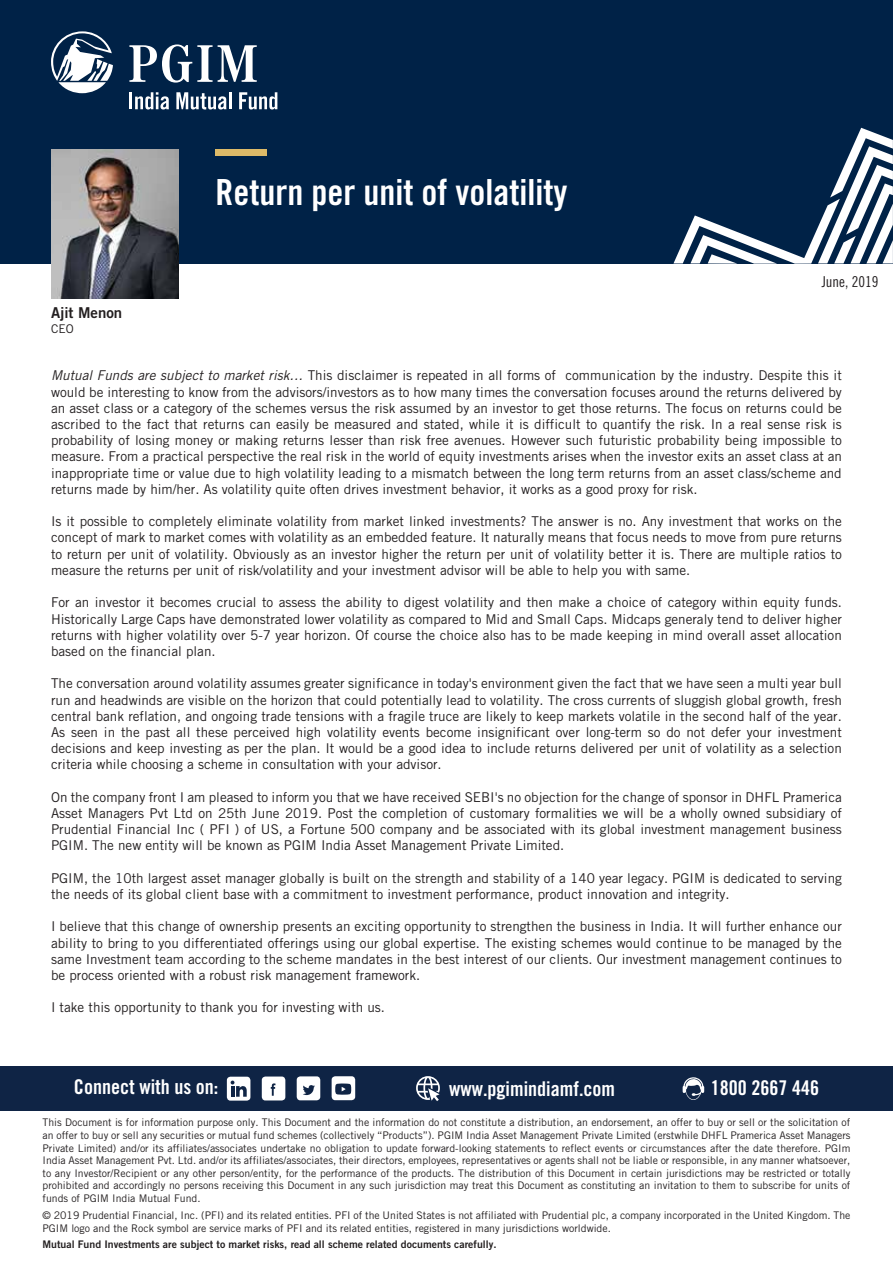
<style>
.page{position:relative;width:893px;height:1263px;background:#fff}
.page>*{position:absolute;margin:0;border:0;box-sizing:border-box;transform-origin:0 0}
.t1{font:700 condensed 36px "Prudential Modern";color:#fff}
.t2{font:700 condensed 20.4px "Prudential Modern";color:#fff}
.t3{font:700 15px "Prudential Modern";color:#231f20}
.t4{font:condensed 15px "Prudential Modern";color:#231f20}
.t5{font:500 13.5px/16.2px "Prudential Modern";color:#231f20;text-align:justify}
.t6{font:500 12px "Prudential Modern";color:#231f20}
.t7{font:500 10.5px/12.6px "Prudential Modern";color:#231f20;text-align:justify}
.t8{font:700 10.5px "Prudential Modern";color:#231f20}
.s1{font-style:italic}
</style>
<div class="page">
<div style="left:0;top:0;width:893px;height:264px;background:#002247"></div>
<svg style="left:673px;top:128px;width:220px;height:136px"></svg>
<svg style="left:51px;top:31px;width:62px;height:62px"></svg>
<svg style="left:129px;top:44px;width:128px;height:39px"></svg>
<hr style="left:129px;top:92px;width:3px;height:17px;background:#fff">
<svg style="left:135px;top:92px;width:34px;height:17px"></svg>
<svg style="left:176px;top:92px;width:55px;height:17px"></svg>
<svg style="left:239px;top:92px;width:38px;height:17px"></svg>
<div style="left:216px;top:150px;width:51px;height:6px;background:#ddba68"></div>
<div style="left:0;top:1066px;width:893px;height:45px;background:#0f2445"></div>
<svg style="left:683px;top:1077px;width:21px;height:23px"></svg>
<svg style="left:416px;top:1076px;width:24px;height:25px"></svg>
<div style="left:262px;top:1076px;width:23px;height:24px;background:#fff;border-radius:4px"></div>
<svg style="left:271px;top:1083px;width:5px;height:13px"></svg>
<div style="left:297px;top:1076px;width:23px;height:24px;background:#fff;border-radius:4px"></div>
<svg style="left:303px;top:1085px;width:12px;height:10px"></svg>
<div style="left:332px;top:1076px;width:23px;height:24px;background:#fff;border-radius:4px"></div>
<svg style="left:335px;top:1083px;width:16px;height:12px"></svg>
<div style="left:227px;top:1077px;width:23px;height:23px;background:#fff;border-radius:4px"></div>
<svg style="left:231px;top:1080px;width:16px;height:17px"></svg>
<img style="left:51px;top:150px;width:128px;height:148px">
<p class="t3" style="left:51px;top:304px;width:73px">Ajit Menon</p>
<p class="t6" style="left:51px;top:321px;width:24px">CEO</p>
<h1 class="t1" style="left:216px;top:170px;width:353px">Return per unit of volatility</h1>
<p class="t4" style="left:822px;top:272px;width:58px">June, 2019</p>
<p class="t5" style="left:51px;top:367px;width:792px"><span class="s1">Mutual Funds are subject to market risk…</span> This disclaimer is repeated in all forms of communication by the industry. Despite this it would be interesting to know from the advisors/investors as to how many times the conversation focuses around the returns delivered by an asset class or a category of the schemes versus the risk assumed by an investor to get those returns. The focus on returns could be ascribed to the fact that returns can easily be measured and stated, while it is difficult to quantify the risk. In a real sense risk is probability of losing money or making returns lesser than risk free avenues. However such futuristic probability being impossible to measure. From a practical perspective the real risk in the world of equity investments arises when the investor exits an asset class at an inappropriate time or value due to high volatility leading to a mismatch between the long term returns from an asset class/scheme and returns made by him/her. As volatility quite often drives investment behavior, it works as a good proxy for risk.</p>
<p class="t5" style="left:51px;top:513px;width:792px">Is it possible to completely eliminate volatility from market linked investments? The answer is no. Any investment that works on the concept of mark to market comes with volatility as an embedded feature. It naturally means that focus needs to move from pure returns to return per unit of volatility. Obviously as an investor higher the return per unit of volatility better it is. There are multiple ratios to measure the returns per unit of risk/volatility and your investment advisor will be able to help you with same.</p>
<p class="t5" style="left:51px;top:594px;width:792px">For an investor it becomes crucial to assess the ability to digest volatility and then make a choice of category within equity funds.<br>Historically Large Caps have demonstrated lower volatility as compared to Mid and Small Caps. Midcaps generaly tend to deliver higher returns with higher volatility over 5-7 year horizon. Of course the choice also has to be made keeping in mind overall asset allocation based on the financial plan.</p>
<p class="t5" style="left:51px;top:675px;width:792px">The conversation around volatility assumes greater significance in today's environment given the fact that we have seen a multi year bull run and headwinds are visible on the horizon that could potentially lead to volatility. The cross currents of sluggish global growth, fresh central bank reflation, and ongoing trade tensions with a fragile truce are likely to keep markets volatile in the second half of the year.<br>As seen in the past all these perceived high volatility events become insignificant over long-term so do not defer your investment decisions and keep investing as per the plan. It would be a good idea to include returns delivered per unit of volatility as a selection criteria while choosing a scheme in consultation with your advisor.</p>
<p class="t5" style="left:51px;top:789px;width:792px">On the company front I am pleased to inform you that we have received SEBI's no objection for the change of sponsor in DHFL Pramerica Asset Managers Pvt Ltd on 25th June 2019. Post the completion of customary formalities we will be a wholly owned subsidiary of Prudential Financial Inc ( PFI ) of US, a Fortune 500 company and be associated with its global investment management business PGIM. The new entity will be known as PGIM India Asset Management Private Limited.</p>
<p class="t5" style="left:51px;top:870px;width:792px">PGIM, the 10th largest asset manager globally is built on the strength and stability of a 140 year legacy. PGIM is dedicated to serving the needs of its global client base with a commitment to investment performance, product innovation and integrity.</p>
<p class="t5" style="left:51px;top:918px;width:792px">I believe that this change of ownership presents an exciting opportunity to strengthen the business in India. It will further enhance our ability to bring to you differentiated offerings using our global expertise. The existing schemes would continue to be managed by the same Investment team according to the scheme mandates in the best interest of our clients. Our investment management continues to be process oriented with a robust risk management framework.</p>
<p class="t5" style="left:51px;top:999px;width:336px">I take this opportunity to thank you for investing with us.</p>
<h2 class="t2" style="left:74px;top:1074px;width:146px">Connect with us on:</h2>
<h2 class="t2" style="left:449px;top:1076px;width:167px">www.pgimindiamf.com</h2>
<h2 class="t2" style="left:711px;top:1076px;width:110px">1800 2667 446</h2>
<p class="t7" style="left:43px;top:1116px;width:809px">This Document is for information purpose only. This Document and the information do not constitute a distribution, an endorsement, an offer to buy or sell or the solicitation of an offer to buy or sell any securities or mutual fund schemes (collectively “Products”). PGIM India Asset Management Private Limited (erstwhile DHFL Pramerica Asset Managers Private Limited) and/or its affiliates/associates undertake no obligation to update forward-looking statements to reflect events or circumstances after the date therefore. PGIm India Asset Management Pvt. Ltd. and/or its affiliates/associates, their directors, employees, representatives or agents shall not be liable or responsible, in any manner whatsoever, to any Investor/Recipient or any other person/entity, for the performance of the products. The distribution of this Document in certain jurisdictions may be restricted or totally prohibited and accordingly no persons receiving this Document in any such jurisdiction may treat this Document as constituting an invitation to them to subscribe for units of funds of PGIM India Mutual Fund.</p>
<p class="t7" style="left:43px;top:1209px;width:809px">© 2019 Prudential Financial, Inc. (PFI) and its related entities. PFI of the United States is not affiliated with Prudential plc, a company incorporated in the United Kingdom. The<br>PGIM logo and the Rock symbol are service marks of PFI and its related entities, registered in many jurisdictions worldwide.</p>
<p class="t8" style="left:43px;top:1238px;width:456px">Mutual Fund Investments are subject to market risks, read all scheme related documents carefully.</p>
</div>
